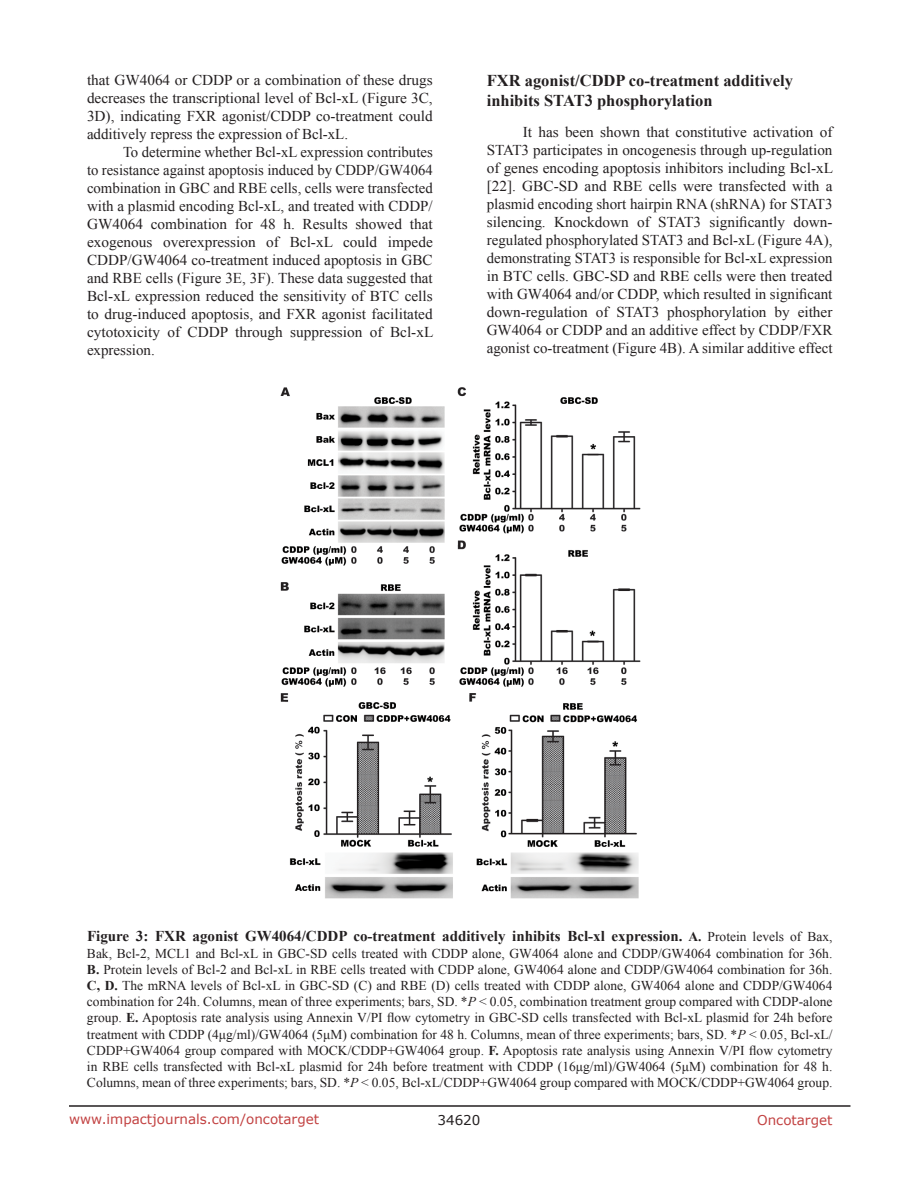
<style>
.page{position:relative;width:918px;height:1188px;background:#fff}
.page>*{position:absolute;margin:0;border:0;box-sizing:border-box;transform-origin:0 0}
.t1{font:700 16.5px/19.8px "Times New Roman";color:#231f20}
.t2{font:15px/18px "Times New Roman";color:#231f20;text-align:justify}
.t3{font:700 15px "Times New Roman";color:#231f20}
.t4{font:13.5px/16.2px "Times New Roman";color:#231f20;text-align:justify}
.t5{font:13.5px "Verdana";color:#c24141}
.t6{font:13.5px "Verdana";color:#231f20}
.s1{font-size:13.5px}
.s2{font-weight:400;font-size:13.5px}
.s3{font-weight:700}
.s4{font-style:italic}
</style>
<div class="page">
<hr style="left:69px;top:1105px;width:781px;height:2px;background:#231f20">
<img style="left:280px;top:387px;width:361px;height:512px">
<p class="t2" style="left:87px;top:71px;width:347px">that GW4064 or CDDP or a combination of these drugs decreases the transcriptional level of Bcl-xL (Figure 3C, 3D), indicating FXR agonist/CDDP co-treatment could additively repress the expression of Bcl-xL.</p>
<p class="t2" style="left:87px;top:143px;width:348px;text-indent:36px">To determine whether Bcl-xL expression contributes to resistance against apoptosis induced by CDDP/GW4064 combination in GBC and RBE cells, cells were transfected with a plasmid encoding Bcl-xL, and treated with CDDP/ GW4064 combination for 48 h. Results showed that exogenous overexpression of Bcl-xL could impede CDDP/GW4064 co-treatment induced apoptosis in GBC and RBE cells (Figure 3E, 3F). These data suggested that Bcl-xL expression reduced the sensitivity of BTC cells to drug-induced apoptosis, and FXR agonist facilitated cytotoxicity of CDDP through suppression of Bcl-xL expression.</p>
<p class="t1" style="left:487px;top:70px;width:308px">FXR agonist/CDDP co-treatment additively inhibits STAT3 phosphorylation</p>
<p class="t2" style="left:487px;top:123px;width:348px;text-indent:36px">It has been shown that constitutive activation of STAT3 participates in oncogenesis through up-regulation of genes encoding apoptosis inhibitors including Bcl-xL [22]. GBC-SD and RBE cells were transfected with a plasmid encoding short hairpin RNA (shRNA) for STAT3 silencing. Knockdown of STAT3 significantly down&shy;regulated phosphorylated STAT3 and Bcl-xL (Figure 4A), demonstrating STAT3 is responsible for Bcl-xL expression in BTC cells. GBC-SD and RBE cells were then treated with GW4064 and/or CDDP, which resulted in significant down-regulation of STAT3 phosphorylation by either GW4064 or CDDP and an additive effect by CDDP/FXR agonist co-treatment (Figure 4B). A similar additive effect</p>
<p class="t3" style="left:87px;top:926px;width:747px">Figure 3: FXR agonist GW4064/CDDP co-treatment additively inhibits Bcl-xl expression. <span class="s1">A.</span> <span class="s2">Protein levels of Bax,</span></p>
<p class="t4" style="left:87px;top:945px;width:747px">Bak, Bcl-2, MCL1 and Bcl-xL in GBC-SD cells treated with CDDP alone, GW4064 alone and CDDP/GW4064 combination for 36h.<br><span class="s3">B.</span> Protein levels of Bcl-2 and Bcl-xL in RBE cells treated with CDDP alone, GW4064 alone and CDDP/GW4064 combination for 36h.<br><span class="s3">C, D.</span> The mRNA levels of Bcl-xL in GBC-SD (C) and RBE (D) cells treated with CDDP alone, GW4064 alone and CDDP/GW4064 combination for 24h. Columns, mean of three experiments; bars, SD. *<span class="s4">P</span> &lt; 0.05, combination treatment group compared with CDDP-alone group. <span class="s3">E.</span> Apoptosis rate analysis using Annexin V/PI flow cytometry in GBC-SD cells transfected with Bcl-xL plasmid for 24h before treatment with CDDP (4μg/ml)/GW4064 (5μM) combination for 48 h. Columns, mean of three experiments; bars, SD. *<span class="s4">P</span> &lt; 0.05, Bcl-xL/ CDDP+GW4064 group compared with MOCK/CDDP+GW4064 group. <span class="s3">F.</span> Apoptosis rate analysis using Annexin V/PI flow cytometry in RBE cells transfected with Bcl-xL plasmid for 24h before treatment with CDDP (16μg/ml)/GW4064 (5μM) combination for 48 h.<br>Columns, mean of three experiments; bars, SD. *<span class="s4">P</span> &lt; 0.05, Bcl-xL/CDDP+GW4064 group compared with MOCK/CDDP+GW4064 group.</p>
<p class="t5" style="left:69px;top:1110px;width:252px">www.impactjournals.com/oncotarget</p>
<p class="t6" style="left:438px;top:1111px;width:44px">34620</p>
<p class="t5" style="left:757px;top:1111px;width:77px">Oncotarget</p>
</div>
